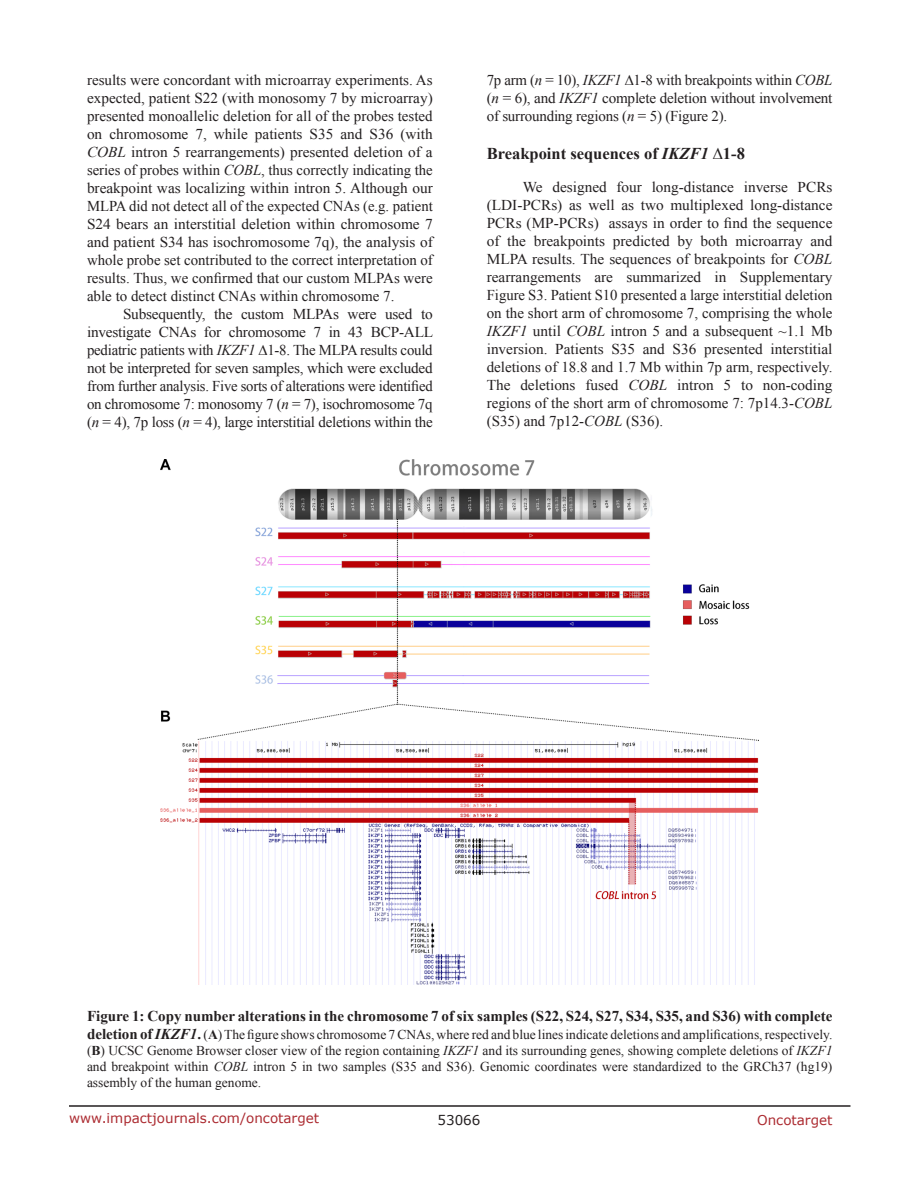
<style>
.page{position:relative;width:918px;height:1188px;background:#fff}
.page>*{position:absolute;margin:0;border:0;box-sizing:border-box;transform-origin:0 0}
.SubHeading_middle{font:700 16.5px "Times New Roman";color:#231f20}
.BodyText{font:15px/18px "Times New Roman";letter-spacing:-.015em;color:#231f20;text-align:justify}
.FigureText{font:700 15px "Times New Roman";color:#231f20}
.FigureText-2{font:13.5px/16.2px "Times New Roman";color:#231f20;text-align:justify}
.t1{font:13.5px "Verdana";color:#ac2b31}
.t2{font:13.5px "Verdana";color:#231f20}
.s1{font-style:italic}
.s2{font-weight:700;font-size:15px}
.s3{font-weight:700;font-style:italic;font-size:15px}
.s4{font-weight:700}
</style>
<div class="page">
<hr style="left:69px;top:1105px;width:781px;height:2px;background:#231f20">
<img style="left:160px;top:459px;width:599px;height:526px">
<p class="BodyText" style="left:87px;top:71px;width:347px">results were concordant with microarray experiments. As expected, patient S22 (with monosomy 7 by microarray) presented monoallelic deletion for all of the probes tested on chromosome 7, while patients S35 and S36 (with <span class="s1">COBL</span> intron 5 rearrangements) presented deletion of a series of probes within <span class="s1">COBL</span>, thus correctly indicating the breakpoint was localizing within intron 5. Although our MLPA did not detect all of the expected CNAs (e.g. patient S24 bears an interstitial deletion within chromosome 7 and patient S34 has isochromosome 7q), the analysis of whole probe set contributed to the correct interpretation of results. Thus, we confirmed that our custom MLPAs were able to detect distinct CNAs within chromosome 7.</p>
<p class="BodyText" style="left:87px;top:305px;width:348px;text-indent:36px">Subsequently, the custom MLPAs were used to investigate CNAs for chromosome 7 in 43 BCP-ALL pediatric patients with <span class="s1">IKZF1</span> ∆1-8. The MLPA results could not be interpreted for seven samples, which were excluded from further analysis. Five sorts of alterations were identified on chromosome 7: monosomy 7 (<span class="s1">n</span> = 7), isochromosome 7q (<span class="s1">n</span> = 4), 7p loss (<span class="s1">n</span> = 4), large interstitial deletions within the</p>
<p class="BodyText" style="left:487px;top:71px;width:347px">7p arm (<span class="s1">n</span> = 10), <span class="s1">IKZF1</span> ∆1-8 with breakpoints within <span class="s1">COBL </span>(<span class="s1">n</span> = 6), and <span class="s1">IKZF1</span> complete deletion without involvement of surrounding regions (<span class="s1">n</span> = 5) (Figure 2).</p>
<p class="SubHeading_middle" style="left:487px;top:142px;width:260px">Breakpoint sequences of <span class="s1">IKZF1</span> ∆1-8</p>
<p class="BodyText" style="left:487px;top:178px;width:347px;text-indent:36px">We designed four long-distance inverse PCRs (LDI-PCRs) as well as two multiplexed long-distance PCRs (MP-PCRs) assays in order to find the sequence of the breakpoints predicted by both microarray and MLPA results. The sequences of breakpoints for <span class="s1">COBL </span>rearrangements are summarized in Supplementary Figure S3. Patient S10 presented a large interstitial deletion on the short arm of chromosome 7, comprising the whole <span class="s1">IKZF1</span> until <span class="s1">COBL</span> intron 5 and a subsequent ~1.1 Mb inversion. Patients S35 and S36 presented interstitial deletions of 18.8 and 1.7 Mb within 7p arm, respectively.<br>The deletions fused <span class="s1">COBL</span> intron 5 to non-coding regions of the short arm of chromosome 7: 7p14.3-<span class="s1">COBL </span>(S35) and 7p12-<span class="s1">COBL</span> (S36).</p>
<p class="FigureText" style="left:87px;top:1005px;width:747px">Figure 1: Copy number alterations in the chromosome 7 of six samples (S22, S24, S27, S34, S35, and S36) with complete</p>
<p class="FigureText-2" style="left:87px;top:1026px;width:747px"><span class="s2">deletion of</span> <span class="s3">IKZF1</span><span class="s2">.</span> (<span class="s4">A</span>) The figure shows chromosome 7 CNAs, where red and blue lines indicate deletions and amplifications, respectively. (<span class="s4">B</span>) UCSC Genome Browser closer view of the region containing <span class="s1">IKZF1</span> and its surrounding genes, showing complete deletions of <span class="s1">IKZF1 </span>and breakpoint within <span class="s1">COBL</span> intron 5 in two samples (S35 and S36). Genomic coordinates were standardized to the GRCh37 (hg19) assembly of the human genome.</p>
<p class="t1" style="left:69px;top:1109px;width:252px">www.impactjournals.com/oncotarget</p>
<p class="t2" style="left:438px;top:1111px;width:44px">53066</p>
<p class="t1" style="left:757px;top:1111px;width:77px">Oncotarget</p>
</div>
